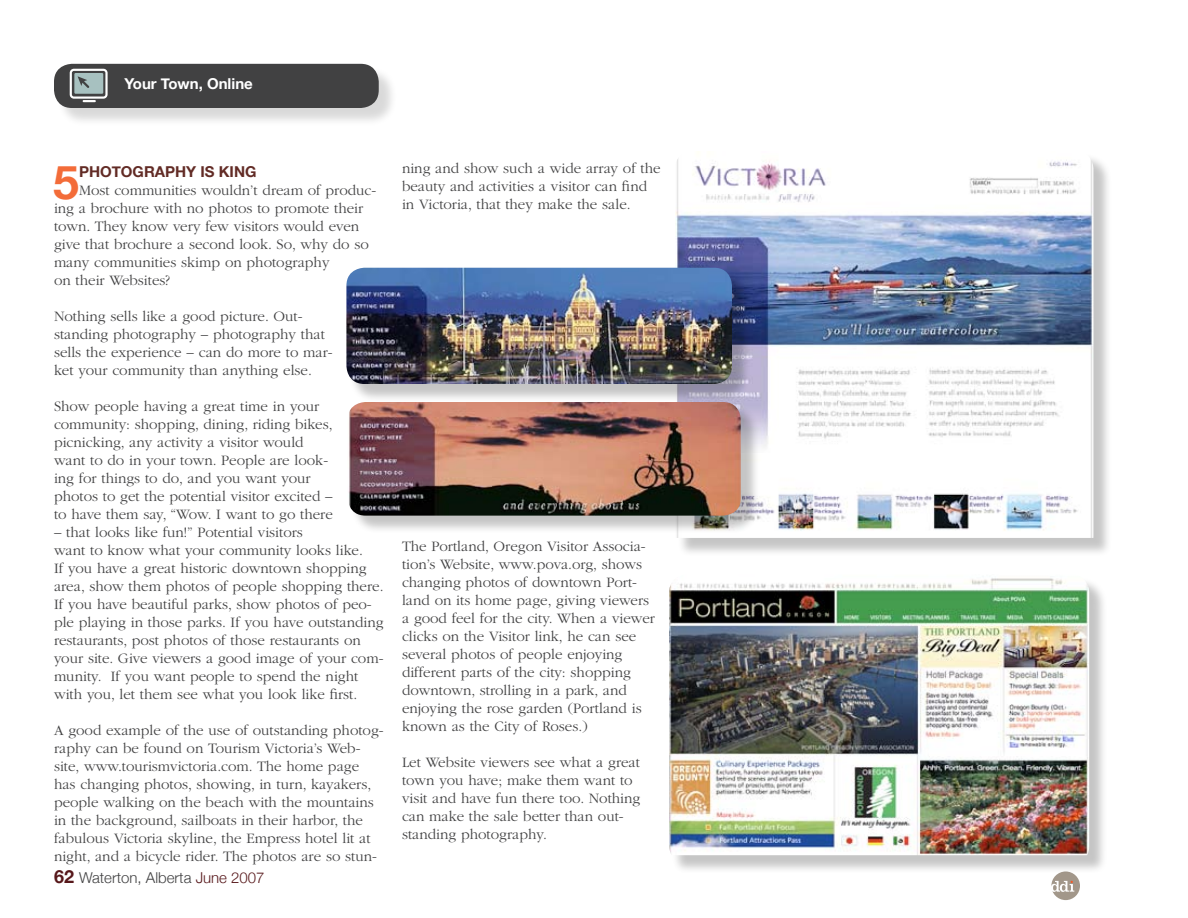
<style>
.page{position:relative;width:1188px;height:918px;background:#fff}
.page>*{position:absolute;margin:0;border:0;box-sizing:border-box;transform-origin:0 0}
.t1{font:700 46.5px "Helvetica Neue";color:#f36c39}
.t2{font:300 15px/18px "ITC Garamond Std";color:#414142}
.t3{font:300 15px "Helvetica Neue";color:#414142}
.t4{font:700 15px "Helvetica Neue";color:#622b25}
.t5{font:700 15px "Helvetica Neue";color:#fff}
.s1{font-weight:700;font-size:18px;color:#57181b}
.s2{color:#57181b}
</style>
<div class="page">
<div style="left:1051px;top:872px;width:29px;height:28px;background:#a2978a;border-radius:50%"></div>
<svg style="left:1051px;top:888px;width:23px;height:4px"></svg>
<div style="left:677px;top:153px;width:441px;height:426px;background:#000;opacity:.23"></div>
<img style="left:675px;top:153px;width:419px;height:385px">
<div style="left:671px;top:577px;width:443px;height:311px;background:#000;opacity:.23"></div>
<img style="left:669px;top:574px;width:420px;height:281px">
<div style="left:350px;top:404px;width:417px;height:136px;background:#000;opacity:.23"></div>
<img style="left:349px;top:409px;width:392px;height:107px">
<div style="left:349px;top:270px;width:408px;height:139px;background:#000;opacity:.23"></div>
<img style="left:346px;top:268px;width:386px;height:116px">
<div style="left:56px;top:66px;width:348px;height:67px;background:#000;opacity:.15"></div>
<div style="left:54px;top:64px;width:325px;height:44px;background:#414142;border-radius:18px"></div>
<svg style="left:70px;top:69px;width:38px;height:33px"></svg>
<p class="t5" style="left:125px;top:74px;width:130px">Your Town, Online</p>
<h1 class="t1" style="left:53px;top:154px;width:27px">5</h1>
<p class="t4" style="left:79px;top:162px;width:179px">PHOTOGRAPHY IS KING</p>
<p class="t2" style="left:54px;top:181px;width:324px;text-indent:25px">Most communities wouldn’t dream of produc&shy;ing a brochure with no photos to promote their town. They know very few visitors would even give that brochure a second look. So, why do so many communities skimp on photography<br>on their Websites?</p>
<p class="t2" style="left:54px;top:307px;width:280px">Nothing sells like a good picture. Out&shy;standing photography – photography that sells the experience – can do more to mar&shy;ket your community than anything else.</p>
<p class="t2" style="left:54px;top:397px;width:280px">Show people having a great time in your community: shopping, dining, riding bikes, picnicking, any activity a visitor would want to do in your town. People are look&shy;ing for things to do, and you want your photos to get the potential visitor excited – to have them say, “Wow. I want to go there</p>
<p class="t2" style="left:54px;top:523px;width:331px">– that looks like fun!” Potential visitors<br>want to know what your community looks like.<br>If you have a great historic downtown shopping area, show them photos of people shopping there.<br>If you have beautiful parks, show photos of peo&shy;ple playing in those parks. If you have outstanding restaurants, post photos of those restaurants on your site. Give viewers a good image of your com&shy;munity. If you want people to spend the night with you, let them see what you look like first.</p>
<p class="t2" style="left:54px;top:721px;width:331px">A good example of the use of outstanding photog&shy;raphy can be found on Tourism Victoria’s Web&shy;site, www.tourismvictoria.com. The home page has changing photos, showing, in turn, kayakers, people walking on the beach with the mountains in the background, sailboats in their harbor, the fabulous Victoria skyline, the Empress hotel lit at night, and a bicycle rider. The photos are so stun-</p>
<p class="t3" style="left:54px;top:869px;width:212px"><span class="s1">62</span> Waterton, Alberta <span class="s2">June 2007</span></p>
<p class="t2" style="left:402px;top:159px;width:260px">ning and show such a wide array of the beauty and activities a visitor can find in Victoria, that they make the sale.</p>
<p class="t2" style="left:402px;top:537px;width:254px">The Portland, Oregon Visitor Associa&shy;tion’s Website, www.pova.org, shows changing photos of downtown Port&shy;land on its home page, giving viewers a good feel for the city. When a viewer clicks on the Visitor link, he can see several photos of people enjoying different parts of the city: shopping downtown, strolling in a park, and enjoying the rose garden (Portland is known as the City of Roses.)</p>
<p class="t2" style="left:402px;top:753px;width:240px">Let Website viewers see what a great town you have; make them want to visit and have fun there too. Nothing can make the sale better than out&shy;standing photography.</p>
</div>
